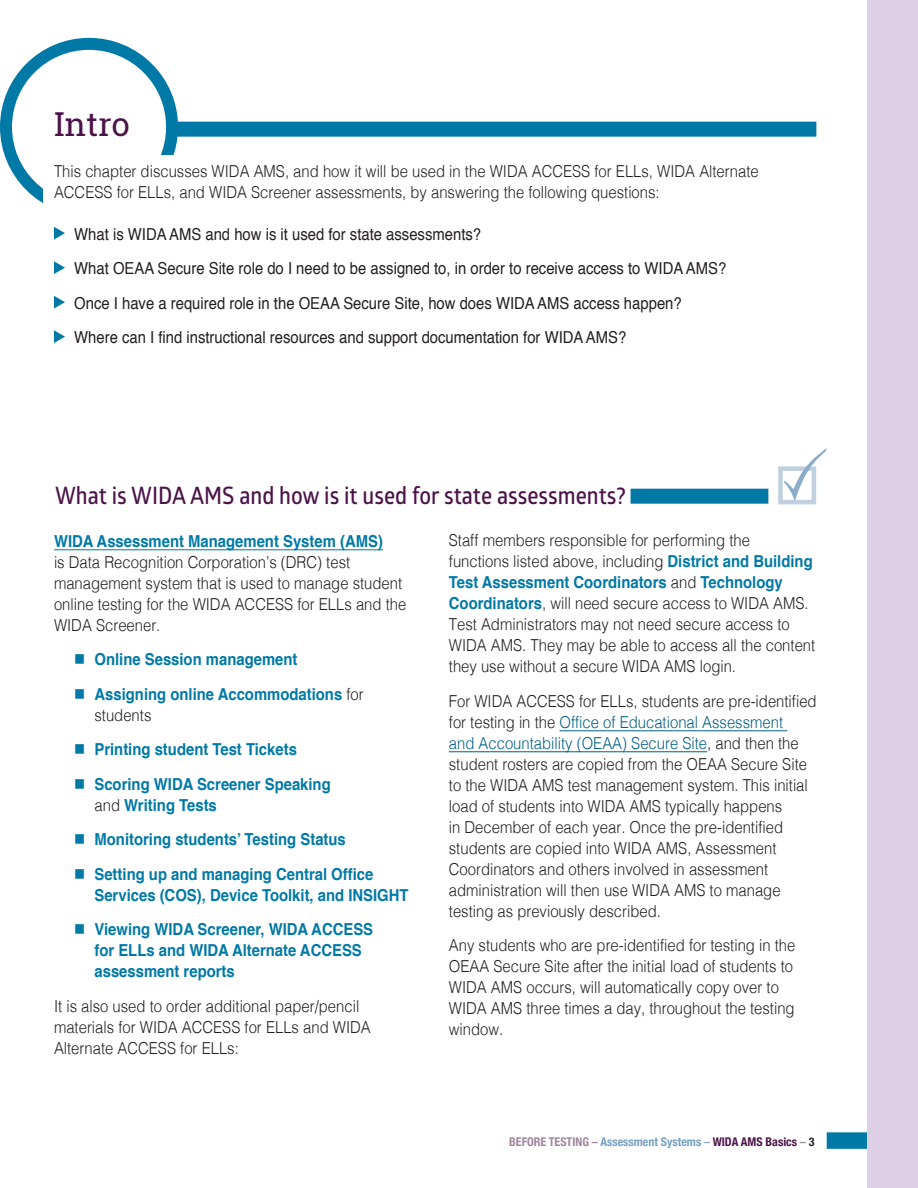
<style>
.page{position:relative;width:918px;height:1188px;background:#fff}
.page>*{position:absolute;margin:0;border:0;box-sizing:border-box;transform-origin:0 0}
.SectionHd{font:33px "Roboto Slab";color:#4b134a}
.subhead1{font:24px "Glober Semi Bold Free";color:#4b134a;scale:.9 1}
.text1{font:300 16.5px/21px "Helvetica";color:#231f20;scale:.9 1}
.t1{font:700 16.5px/21px "Helvetica";color:#0079a6;scale:.9 1}
.intro_list{font:16.5px "Helvetica";color:#231f20;scale:.9 1}
.t2{font:700 condensed 12px "Helvetica Neue";color:#76a1c2}
.s1{font-weight:700;color:#0079a6}
.s2{font-weight:300;color:#231f20}
.s3{color:#006084}
.s4{color:#a0879d}
.s5{color:#8badca}
.s6{color:#4b134a}
.s7{color:#939598}
.s8{color:#231f20}
</style>
<div class="page">
<div style="left:827px;top:1132px;width:51px;height:17px;background:#0079a6"></div>
<div style="left:867px;top:0;width:51px;height:1188px;background:#ddcfe6"></div>
<div style="left:0;top:38px;width:178px;height:178px;border:12px solid #0079a6;border-radius:50%"></div>
<div style="left:166px;top:122px;width:650px;height:15px;background:#0079a6"></div>
<div style="left:43px;top:156px;width:135px;height:64px;background:#fff"></div>
<svg style="left:54px;top:227px;width:11px;height:13px"></svg>
<svg style="left:54px;top:261px;width:11px;height:13px"></svg>
<svg style="left:54px;top:296px;width:11px;height:13px"></svg>
<svg style="left:54px;top:330px;width:11px;height:13px"></svg>
<hr style="left:54px;top:549px;width:329px;height:1px;background:#0079a6">
<hr style="left:559px;top:730px;width:228px;height:1px;background:#006084">
<hr style="left:449px;top:751px;width:258px;height:1px;background:#006084">
<div style="left:631px;top:489px;width:137px;height:15px;background:#0079a6"></div>
<svg style="left:778px;top:466px;width:38px;height:38px"></svg>
<svg style="left:784px;top:448px;width:43px;height:53px"></svg>
<p class="SectionHd" style="left:54px;top:102px;width:77px">Intro</p>
<p class="text1" style="left:54px;top:160px;width:785px">This chapter discusses WIDA AMS, and how it will be used in the WIDA ACCESS for ELLs, WIDA Alternate<br>ACCESS for ELLs, and WIDA Screener assessments, by answering the following questions:</p>
<p class="intro_list" style="left:74px;top:221px;width:454px">What is WIDA AMS and how is it used for state assessments?</p>
<p class="intro_list" style="left:74px;top:256px;width:726px">What OEAA Secure Site role do I need to be assigned to, in order to receive access to WIDA AMS?</p>
<p class="intro_list" style="left:74px;top:290px;width:677px">Once I have a required role in the OEAA Secure Site, how does WIDA AMS access happen?</p>
<p class="intro_list" style="left:74px;top:325px;width:615px">Where can I find instructional resources and support documentation for WIDA AMS?</p>
<p class="subhead1" style="left:55px;top:478px;width:636px">What is WIDA AMS and how is it used for state assessments?</p>
<p class="text1" style="left:54px;top:529px;width:393px"><span class="s1">WIDA Assessment Management System (AMS)<br></span>is Data Recognition Corporation’s (DRC) test management system that is used to manage student online testing for the WIDA ACCESS for ELLs and the WIDA Screener.</p>
<p class="t1" style="left:74px;top:649px;width:250px">■ Online Session management</p>
<p class="t1" style="left:94px;top:684px;width:301px;text-indent:-20px">■ Assigning online Accommodations <span class="s2">for students</span></p>
<p class="t1" style="left:74px;top:739px;width:249px">■ Printing student Test Tickets</p>
<p class="t1" style="left:94px;top:774px;width:264px;text-indent:-20px">■ Scoring WIDA Screener Speaking <span class="s2">and</span> Writing Tests</p>
<p class="t1" style="left:74px;top:829px;width:303px">■ Monitoring students’ Testing Status</p>
<p class="t1" style="left:94px;top:864px;width:351px;text-indent:-20px">■ Setting up and managing Central Office<br>Services (COS), Device Toolkit, and INSIGHT</p>
<p class="t1" style="left:94px;top:919px;width:311px;text-indent:-20px">■ Viewing WIDA Screener, WIDA ACCESS for ELLs and WIDA Alternate ACCESS assessment reports</p>
<p class="text1" style="left:54px;top:994px;width:354px">It is also used to order additional paper/pencil materials for WIDA ACCESS for ELLs and WIDA<br>Alternate ACCESS for ELLs:</p>
<p class="text1" style="left:449px;top:529px;width:409px">Staff members responsible for performing the<br>functions listed above, including <span class="s1">District and Building Test Assessment Coordinators</span> and <span class="s1">Technology Coordinators</span>, will need secure access to WIDA AMS.<br>Test Administrators may not need secure access to WIDA AMS. They may be able to access all the content they use without a secure WIDA AMS login.</p>
<p class="text1" style="left:449px;top:689px;width:410px">For WIDA ACCESS for ELLs, students are pre-identified for testing in the <span class="s3">Office of Educational Assessment<br>and Accountability (OEAA) Secure Site</span>, and then the student rosters are copied from the OEAA Secure Site to the WIDA AMS test management system. This initial load of students into WIDA AMS typically happens<br>in December of each year. Once the pre-identified students are copied into WIDA AMS, Assessment Coordinators and others involved in assessment administration will then use WIDA AMS to manage testing as previously described.</p>
<p class="text1" style="left:449px;top:934px;width:387px">Any students who are pre‑identified for testing in the OEAA Secure Site after the initial load of students to WIDA AMS occurs, will automatically copy over to WIDA AMS three times a day, throughout the testing window.</p>
<p class="t2" style="left:509px;top:1132px;width:307px"><span class="s4">BEFORE TESTING –</span> Assessment Systems <span class="s5">–</span> <span class="s6">WIDA AMS Basics</span> <span class="s7">–</span> <span class="s8">3</span></p>
</div>
